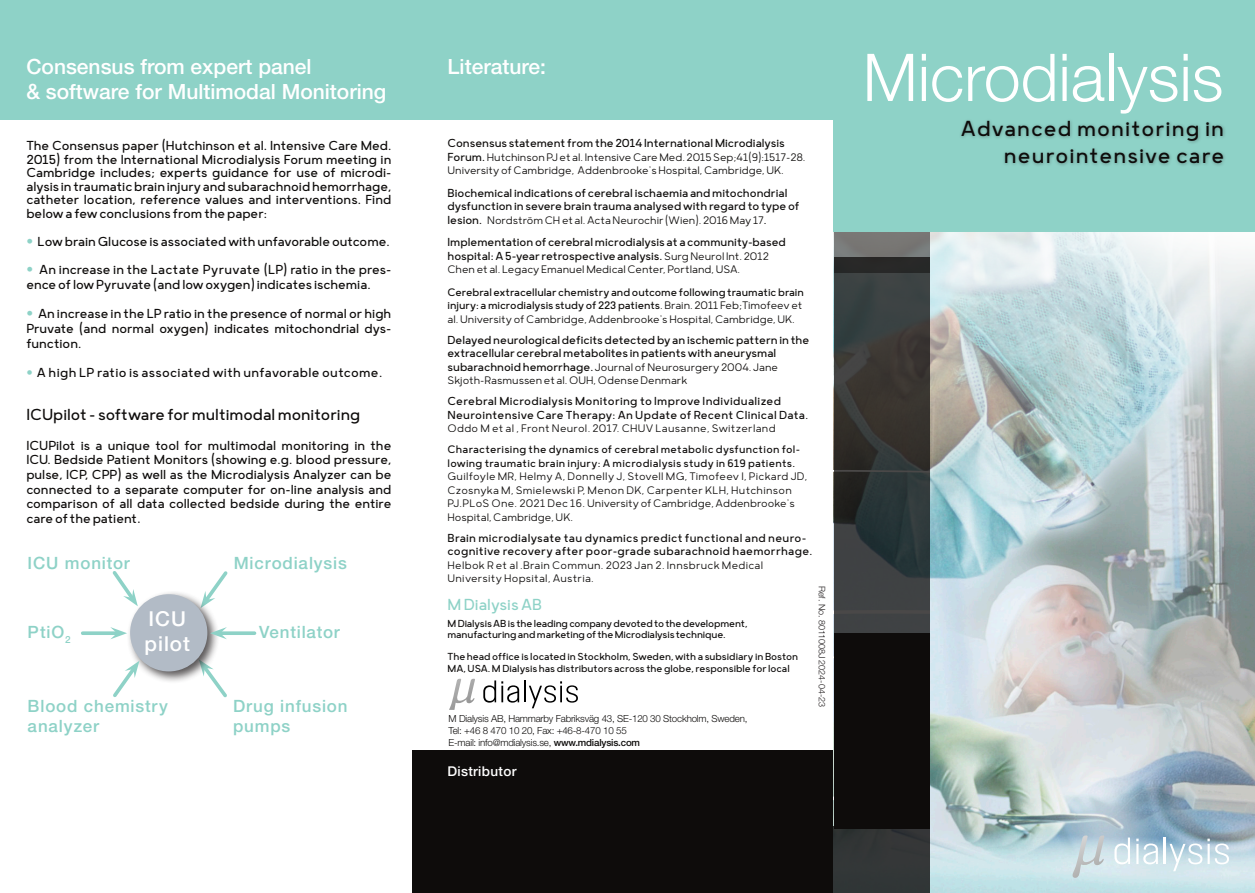
<style>
.page{position:relative;width:1255px;height:893px;background:#fff}
.page>*{position:absolute;margin:0;border:0;box-sizing:border-box;transform-origin:0 0}
.Head_1{font:300 66px "Helvetica Neue";color:#fff}
.Subhead{font:22.5px/27px "Motiraw";letter-spacing:.05em;color:#0e0c0b;text-align:right}
.Subhead_3{font:500 21px "Helvetica Neue";color:#fff}
.ICU_pilot_text{font:500 20.55px "Helvetica Neue";letter-spacing:.045em;color:#fff}
.ICU_pilot_text-2{font:500 16.95px/20.4px "Helvetica Neue";letter-spacing:.05em;color:#8ed2c7}
.blue_subhead{font:16.5px "Motiraw";color:#0e0c0b}
.blue_subhead-2{font:16.5px "Motiraw";color:#8ed2c7}
.body{font:13.5px/14.7px "Motiraw";color:#0e0c0b;text-align:justify}
.body-2{font:13.5px "Motiraw";letter-spacing:.025em;color:#0e0c0b}
.body-3{font:500 13.5px "Helvetica Neue";letter-spacing:.025em;color:#fff}
.t1{font:12px/13.5px "Motiraw";color:#0e0c0b}
.t2{font:12px/13.5px "Motiraw";letter-spacing:.025em;color:#0e0c0b}
.t3{font:300 11.25px/13.5px "Motiraw";color:#0e0c0b}
.t4{font:300 11.25px/13.5px "Motiraw";letter-spacing:.02em;color:#0e0c0b}
.t5{font:11.25px/13.5px "Motiraw";color:#0e0c0b}
.t6{font:300 11.25px "Motiraw";letter-spacing:.025em;color:#0e0c0b}
.t7{font:10.5px/11.7px "Motiraw";letter-spacing:-.01em;color:#0e0c0b}
.ICU_pilot_text-3{font:500 9.9px "Helvetica Neue";color:#8ed2c7}
.address{font:300 9.75px "Helvetica Neue";letter-spacing:-.02em;color:#0e0c0b}
.art_no{font:300 9px "Helvetica Neue";color:#231f20}
.s1{font-family:"Helvetica Neue";font-weight:300;color:#8ed2c7}
.s2{font-family:"Helvetica Neue";font-weight:300;font-size:12.75px;color:#8ed2c7}
.s3{font-family:"Helvetica Neue";font-weight:300}
.s4{font-weight:400;font-size:12px}
.s5{font-weight:400}
.s6{font-weight:300;font-size:11.25px}
.s7{font-weight:300}
.s8{font-size:11.25px}
.s9{font-weight:500}
</style>
<div class="page">
<div style="left:412px;top:751px;width:421px;height:142px;background:#0e0c0b"></div>
<div style="left:0;top:0;width:839px;height:119px;background:#8ed2c7"></div>
<img style="left:929px;top:232px;width:325px;height:661px">
<div style="left:833px;top:228px;width:96px;height:45px;background:#787775"></div>
<svg style="left:833px;top:258px;width:96px;height:375px;background:#393c3c"></svg>
<div style="left:833px;top:633px;width:96px;height:196px;background:#0e0c0b"></div>
<div style="left:833px;top:0;width:421px;height:232px;background:#8ed2c7"></div>
<div style="left:833px;top:826px;width:96px;height:67px;background:#323637"></div>
<svg style="left:210px;top:571px;width:18px;height:20px"></svg>
<svg style="left:214px;top:683px;width:13px;height:15px"></svg>
<div style="left:126px;top:591px;width:93px;height:92px;background:#231f20;opacity:.75"></div>
<div style="left:130px;top:594px;width:77px;height:77px;background:#b2bbc6;border-radius:50%"></div>
<svg style="left:113px;top:661px;width:26px;height:36px"></svg>
<svg style="left:112px;top:571px;width:26px;height:35px"></svg>
<svg style="left:83px;top:631px;width:27px;height:4px"></svg>
<svg style="left:110px;top:627px;width:17px;height:12px"></svg>
<svg style="left:227px;top:631px;width:27px;height:4px"></svg>
<svg style="left:210px;top:627px;width:17px;height:12px"></svg>
<svg style="left:449px;top:679px;width:26px;height:31px"></svg>
<svg style="left:483px;top:680px;width:36px;height:23px"></svg>
<hr style="left:523px;top:680px;width:2px;height:22px;background:#000">
<svg style="left:529px;top:681px;width:49px;height:27px"></svg>
<svg style="left:1072px;top:835px;width:32px;height:43px"></svg>
<svg style="left:1114px;top:837px;width:15px;height:27px"></svg>
<svg style="left:1136px;top:839px;width:21px;height:25px"></svg>
<hr style="left:1163px;top:837px;width:2px;height:27px;background:#fff">
<svg style="left:1169px;top:839px;width:59px;height:32px;background:#c7dae4"></svg>
<div style="left:959px;top:118px;width:267px;height:50px;background:#231f20;opacity:.35"></div>
<p class="Subhead_3" style="left:26px;top:54px;width:287px">Consensus from expert panel</p>
<p class="Subhead_3" style="left:26px;top:79px;width:361px">&amp; software for Multimodal Monitoring</p>
<p class="body" style="left:26px;top:139px;width:366px;line-height:13.5px">The Consensus paper (Hutchinson et al. Intensive Care Med.<br>2015) from the International Microdialysis Forum meeting in Cambridge includes; experts guidance for use of microdi&shy;alysis in traumatic brain injury and subarachnoid hemorrhage, catheter location, reference values and interventions. Find below a few conclusions from the paper:</p>
<p class="body" style="left:26px;top:234px;width:365px"><span class="s1">•</span> Low brain Glucose is associated with unfavorable outcome.</p>
<p class="body" style="left:26px;top:262px;width:366px"><span class="s1">•</span> An increase in the Lactate Pyruvate (LP) ratio in the pres&shy;ence of low Pyruvate (and low oxygen) indicates ischemia.</p>
<p class="body" style="left:26px;top:306px;width:366px"><span class="s1">•</span> An increase in the LP ratio in the presence of normal or high Pruvate (and normal oxygen) indicates mitochondrial dys&shy;function.</p>
<p class="body-2" style="left:26px;top:364px;width:357px"><span class="s2">•</span> A high LP ratio is associated with unfavorable outcome.</p>
<p class="blue_subhead" style="left:26px;top:404px;width:335px">ICUpilot - software for multimodal monitoring</p>
<p class="body" style="left:26px;top:437px;width:366px">ICUPilot is a unique tool for multimodal monitoring in the ICU. Bedside Patient Monitors (showing e.g. blood pressure, pulse, ICP, CPP) as well as the Microdialysis Analyzer can be connected to a separate computer for on-line analysis and comparison of all data collected bedside during the entire care of the patient<span class="s3">.</span></p>
<p class="ICU_pilot_text-2" style="left:28px;top:553px;width:104px">ICU monitor</p>
<p class="ICU_pilot_text-2" style="left:234px;top:553px;width:115px">Microdialysis</p>
<p class="ICU_pilot_text" style="left:149px;top:606px;width:39px">ICU</p>
<p class="ICU_pilot_text" style="left:145px;top:631px;width:47px">pilot</p>
<p class="ICU_pilot_text-2" style="left:28px;top:621px;width:38px">PtiO</p>
<p class="ICU_pilot_text-2" style="left:259px;top:622px;width:82px">Ventilator</p>
<p class="ICU_pilot_text-3" style="left:65px;top:634px;width:7px">2</p>
<p class="ICU_pilot_text-2" style="left:28px;top:695px;width:142px">Blood chemistry</p>
<p class="ICU_pilot_text-2" style="left:28px;top:716px;width:73px">analyzer</p>
<p class="ICU_pilot_text-2" style="left:233px;top:695px;width:116px">Drug infusion pumps</p>
<p class="Subhead_3" style="left:447px;top:54px;width:100px">Literature:</p>
<p class="t1" style="left:447px;top:136px;width:339px">Consensus statement from the 2014 International Microdialysis</p>
<p class="t3" style="left:447px;top:150px;width:359px"><span class="s4">Forum.</span> Hutchinson PJ et al. Intensive Care Med. 2015 Sep;41(9):1517-28.<br>University of Cambridge, Addenbrooke’s Hospital, Cambridge, UK.</p>
<p class="t1" style="left:447px;top:185px;width:353px">Biochemical indications of cerebral ischaemia and mitochondrial dysfunction in severe brain trauma analysed with regard to type of</p>
<p class="t3" style="left:447px;top:213px;width:320px"><span class="s4">lesion.</span> Nordström CH et al. Acta Neurochir (Wien). 2016 May 17<span class="s5">.</span></p>
<p class="t1" style="left:447px;top:235px;width:340px">Implementation of cerebral microdialysis at a community-based hospital: A 5-year retrospective analysis. <span class="s6">Surg Neurol Int. 2012</span></p>
<p class="t3" style="left:447px;top:262px;width:294px">Chen et al. Legacy Emanuel Medical Center, Portland, USA.</p>
<p class="t5" style="left:447px;top:285px;width:358px">Cerebral extracellular chemistry and outcome following traumatic brain injury: a microdialysis study of 223 patients<span class="s7">. Brain. 2011 Feb;Timofeev et al. University of Cambridge, Addenbrooke’s Hospital, Cambridge, UK.</span></p>
<p class="t1" style="left:447px;top:332px;width:363px">Delayed neurological deficits detected by an ischemic pattern in the extracellular cerebral metabolites in patients with aneurysmal</p>
<p class="t3" style="left:447px;top:360px;width:332px"><span class="s4">subarachnoid hemorrhage.</span> Journal of Neurosurgery 2004. Jane<br>Skjoth-Rasmussen et al. OUH, Odense Denmark</p>
<p class="t2" style="left:447px;top:394px;width:335px">Cerebral Microdialysis Monitoring to Improve Individualized</p>
<p class="t2" style="left:447px;top:407px;width:362px">Neurointensive Care Therapy: An Update of Recent Clinical Data<span class="s8">.</span></p>
<p class="t6" style="left:447px;top:421px;width:329px">Oddo M et al , Front Neurol. 2017. CHUV Lausanne, Switzerland</p>
<p class="t4" style="left:447px;top:442px;width:361px"><span class="s5">Characterising the dynamics of cerebral metabolic dysfunction fol&shy;lowing traumatic brain injury: A microdialysis study in 619 patients.<br></span>Guilfoyle MR, Helmy A, Donnelly J, Stovell MG, Timofeev I, Pickard JD, Czosnyka M, Smielewski P, Menon DK, Carpenter KLH, Hutchinson PJ.PLoS One. 2021 Dec 16. University of Cambridge, Addenbrooke’s Hospital, Cambridge, UK.</p>
<p class="t2" style="left:447px;top:530px;width:366px">Brain microdialysate tau dynamics predict functional and neuro&shy;cognitive recovery after poor-grade subarachnoid haemorrhage.</p>
<p class="t6" style="left:447px;top:558px;width:317px">Helbok R et al .Brain Commun. 2023 Jan 2. Innsbruck Medical</p>
<p class="t6" style="left:447px;top:571px;width:148px">University Hopsital, Austria.</p>
<p class="blue_subhead-2" style="left:447px;top:594px;width:96px">M Dialysis AB</p>
<p class="t7" style="left:447px;top:617px;width:301px">M Dialysis AB is the leading company devoted to the development,</p>
<p class="t7" style="left:447px;top:628px;width:280px">manufacturing and marketing of the Microdialysis technique.</p>
<p class="t7" style="left:447px;top:651px;width:352px">The head office is located in Stockholm, Sweden, with a subsidiary in Boston<br>MA, USA. M Dialysis has distributors across the globe, responsible for local</p>
<p class="art_no" style="left:827px;top:586px;width:123px;rotate:90deg">Ref. No. 8011008J 2024-04-23</p>
<p class="address" style="left:448px;top:713px;width:300px">M Dialysis AB, Hammarby Fabriksväg 43, SE-120 30 Stockholm, Sweden,</p>
<p class="address" style="left:448px;top:725px;width:180px">Tel: +46 8 470 10 20, Fax: +46-8-470 10 55</p>
<p class="address" style="left:448px;top:736px;width:193px">E-mail: info@mdialysis.se, <span class="s9">www.mdialysis.com</span></p>
<p class="body-3" style="left:447px;top:763px;width:71px">Distributor</p>
<p class="Head_1" style="left:862px;top:37px;width:362px">Microdialysis</p>
<p class="Subhead" style="left:960px;top:114px;width:265px">Advanced monitoring in neurointensive care</p>
</div>
